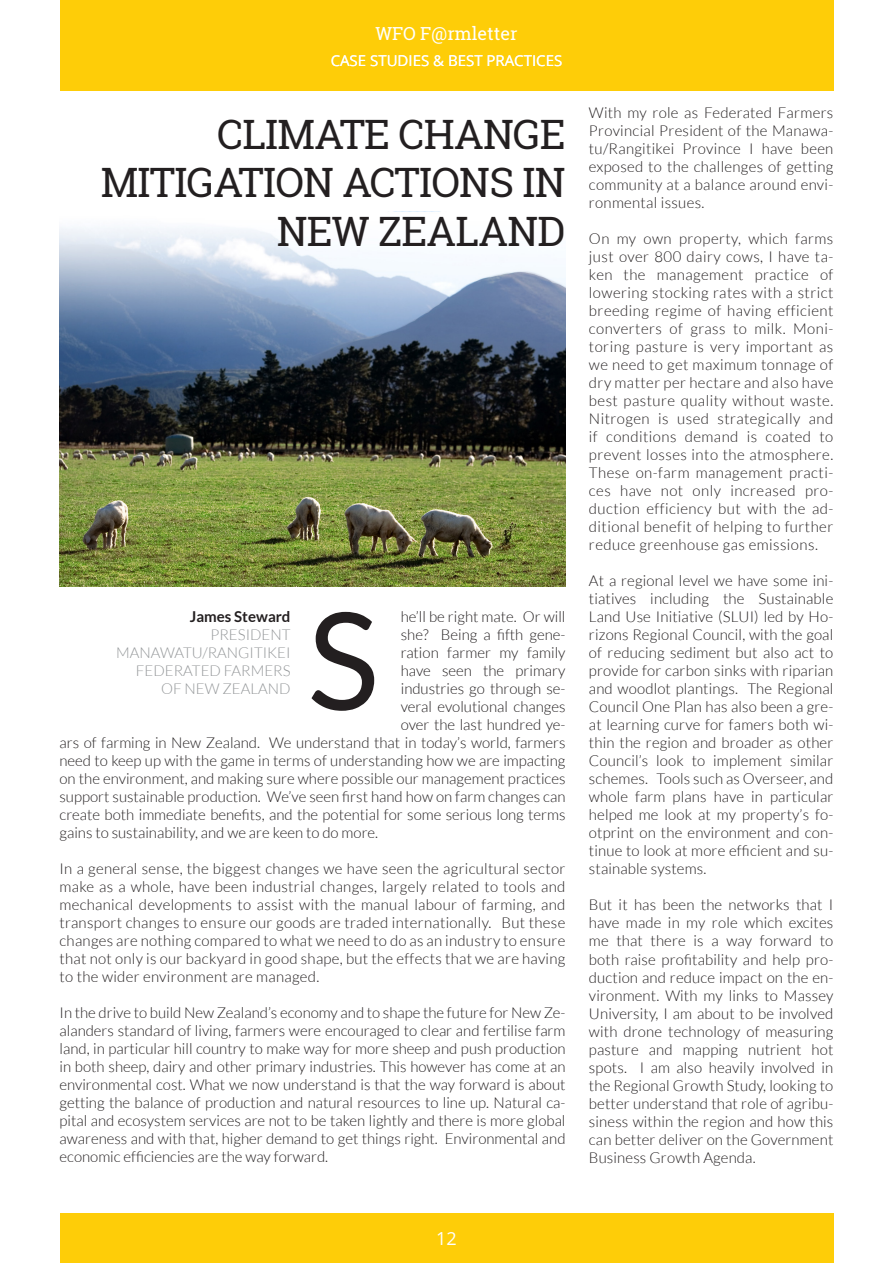
<style>
.page{position:relative;width:893px;height:1263px;background:#fff}
.page>*{position:absolute;margin:0;border:0;box-sizing:border-box;transform-origin:0 0}
.t1{font:135px "Lato";color:#231f20}
.t2{font:40.5px/48.6px "Roboto Slab";letter-spacing:-.02em;color:#231f20;text-align:right}
.t3{font:18px "Roboto Slab";color:#fff}
.t4{font:18px "Open Sans";color:#fff}
.t5{font:300 15px/18px "Lato";color:#231f20;text-align:justify}
.t6{font:300 15px/18px "Lato";color:#939698;text-align:right}
.t7{font:15px "Open Sans";color:#fff}
.t8{font:700 15px "Lato";color:#231f20}
</style>
<div class="page">
<div style="left:60px;top:0;width:773px;height:90px;background:#fecd08"></div>
<div style="left:60px;top:1213px;width:773px;height:50px;background:#fecd08"></div>
<img style="left:60px;top:211px;width:506px;height:376px">
<p class="t3" style="left:375px;top:21px;width:144px">WFO F@rmletter</p>
<p class="t7" style="left:331px;top:51px;width:233px">CASE STUDIES &amp; BEST PRACTICES</p>
<h2 class="t2" style="left:101px;top:109px;width:466px">CLIMATE CHANGE<br>MITIGATION ACTIONS IN<br>NEW ZEALAND</h2>
<p class="t8" style="left:190px;top:608px;width:102px">James Steward</p>
<p class="t6" style="left:116px;top:625px;width:176px">PRESIDENT<br>MANAWATU/RANGITIKEI<br>FEDERATED FARMERS<br>OF NEW ZEALAND</p>
<p class="t5" style="left:401px;top:607px;width:166px">he’ll be right mate. Or will</p>
<p class="t5" style="left:401px;top:625px;width:166px">she? Being a fifth gene-</p>
<p class="t5" style="left:401px;top:643px;width:166px">ration farmer my family</p>
<p class="t5" style="left:401px;top:661px;width:166px">have seen the primary</p>
<p class="t5" style="left:401px;top:679px;width:166px">industries go through se-</p>
<p class="t5" style="left:401px;top:697px;width:166px">veral evolutional changes</p>
<p class="t5" style="left:401px;top:715px;width:166px">over the last hundred ye-</p>
<p class="t5" style="left:60px;top:733px;width:507px">ars of farming in New Zealand. We understand that in today’s world, farmers</p>
<p class="t5" style="left:60px;top:751px;width:507px">need to keep up with the game in terms of understanding how we are impacting</p>
<p class="t5" style="left:60px;top:769px;width:507px">on the environment, and making sure where possible our management practices</p>
<p class="t5" style="left:60px;top:787px;width:507px">support sustainable production. We’ve seen first hand how on farm changes can</p>
<p class="t5" style="left:60px;top:805px;width:507px">create both immediate benefits, and the potential for some serious long terms</p>
<p class="t5" style="left:60px;top:823px;width:320px">gains to sustainability, and we are keen to do more.</p>
<p class="t5" style="left:60px;top:859px;width:507px">In a general sense, the biggest changes we have seen the agricultural sector make as a whole, have been industrial changes, largely related to tools and mechanical developments to assist with the manual labour of farming, and transport changes to ensure our goods are traded internationally. But these changes are nothing compared to what we need to do as an industry to ensure that not only is our backyard in good shape, but the effects that we are having to the wider environment are managed.</p>
<p class="t5" style="left:60px;top:1003px;width:507px">In the drive to build New Zealand’s economy and to shape the future for New Ze&shy;alanders standard of living, farmers were encouraged to clear and fertilise farm land, in particular hill country to make way for more sheep and push production in both sheep, dairy and other primary industries. This however has come at an environmental cost. What we now understand is that the way forward is about getting the balance of production and natural resources to line up. Natural ca&shy;pital and ecosystem services are not to be taken lightly and there is more global awareness and with that, higher demand to get things right. Environmental and economic efficiencies are the way forward.</p>
<h1 class="t1" style="left:308px;top:586px;width:73px">S</h1>
<p class="t5" style="left:589px;top:104px;width:246px">With my role as Federated Farmers Provincial President of the Manawa&shy;tu/Rangitikei Province I have been exposed to the challenges of getting community at a balance around envi&shy;ronmental issues.</p>
<p class="t5" style="left:589px;top:230px;width:246px">On my own property, which farms just over 800 dairy cows, I have ta&shy;ken the management practice of lowering stocking rates with a strict breeding regime of having efficient converters of grass to milk. Moni&shy;toring pasture is very important as we need to get maximum tonnage of dry matter per hectare and also have best pasture quality without waste.<br>Nitrogen is used strategically and if conditions demand is coated to prevent losses into the atmosphere.<br>These on-farm management practi&shy;ces have not only increased pro&shy;duction efficiency but with the ad&shy;ditional benefit of helping to further reduce greenhouse gas emissions.</p>
<p class="t5" style="left:589px;top:572px;width:246px">At a regional level we have some ini&shy;tiatives including the Sustainable Land Use Initiative (SLUI) led by Ho&shy;rizons Regional Council, with the goal of reducing sediment but also act to provide for carbon sinks with riparian and woodlot plantings. The Regional Council One Plan has also been a gre&shy;at learning curve for famers both wi&shy;thin the region and broader as other Council’s look to implement similar schemes. Tools such as Overseer, and whole farm plans have in particular helped me look at my property’s fo&shy;otprint on the environment and con&shy;tinue to look at more efficient and su&shy;stainable systems.</p>
<p class="t5" style="left:589px;top:896px;width:246px">But it has been the networks that I have made in my role which excites me that there is a way forward to both raise profitability and help pro&shy;duction and reduce impact on the en&shy;vironment. With my links to Massey University, I am about to be involved with drone technology of measuring pasture and mapping nutrient hot spots. I am also heavily involved in the Regional Growth Study, looking to better understand that role of agribu&shy;siness within the region and how this can better deliver on the Government Business Growth Agenda.</p>
<p class="t4" style="left:436px;top:1226px;width:22px">12</p>
</div>
